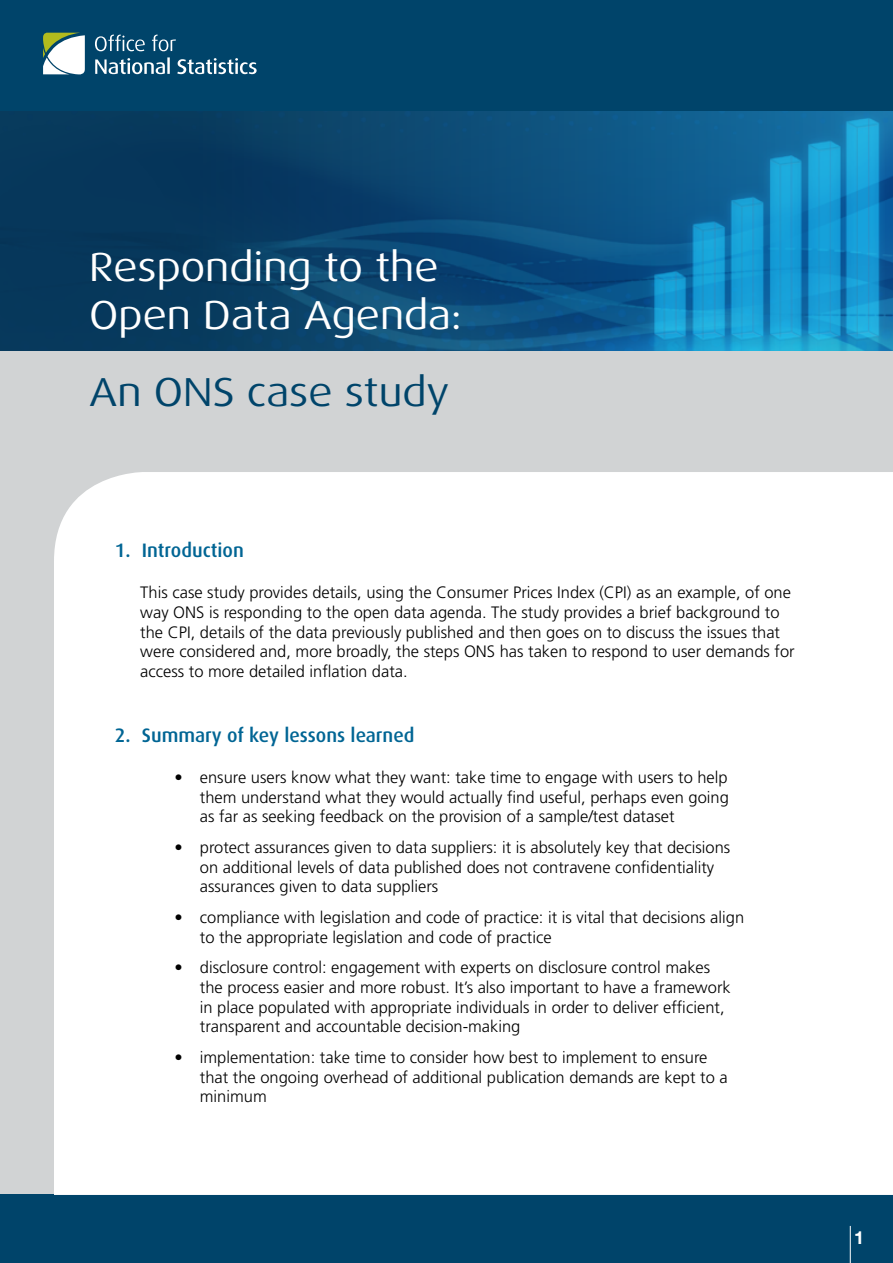
<style>
.page{position:relative;width:893px;height:1263px;background:#fff}
.page>*{position:absolute;margin:0;border:0;box-sizing:border-box;transform-origin:0 0}
.t1{font:40.5px/48.6px "Dax Wide";color:#fff}
.t2{font:40.5px "Dax Wide";color:#00446a}
.t3{font:500 19.5px "Dax";color:#006594}
.t4{font:700 18px "Helvetica Neue";color:#fff}
.t5{font:300 16.5px/19.8px "Frutiger";color:#000}
</style>
<div class="page">
<img style="left:0;top:111px;width:893px;height:241px">
<div style="left:0;top:0;width:893px;height:111px;background:#00446a"></div>
<svg style="left:43px;top:33px;width:42px;height:41px;background:#d1dbc8"></svg>
<svg style="left:95px;top:35px;width:50px;height:16px"></svg>
<svg style="left:152px;top:35px;width:24px;height:16px"></svg>
<svg style="left:95px;top:57px;width:75px;height:17px"></svg>
<svg style="left:177px;top:58px;width:80px;height:16px"></svg>
<div style="left:0;top:352px;width:893px;height:911px;background:#d1d3d4"></div>
<div style="left:0;top:1195px;width:893px;height:68px;background:#00446a"></div>
<div style="left:54px;top:472px;width:839px;height:723px;background:#fff"></div>
<hr style="left:850px;top:1226px;width:1px;height:37px;background:#fff">
<h1 class="t1" style="left:89px;top:243px;width:374px">Responding to the<br>Open Data Agenda:</h1>
<h1 class="t2" style="left:89px;top:369px;width:361px">An ONS case study</h1>
<p class="t3" style="left:115px;top:539px;width:131px">1. Introduction</p>
<p class="t5" style="left:140px;top:583px;width:656px">This case study provides details, using the Consumer Prices Index (CPI) as an example, of one way ONS is responding to the open data agenda. The study provides a brief background to the CPI, details of the data previously published and then goes on to discuss the issues that were considered and, more broadly, the steps ONS has taken to respond to user demands for access to more detailed inflation data.</p>
<p class="t3" style="left:115px;top:724px;width:301px">2. Summary of key lessons learned</p>
<p class="t5" style="left:200px;top:767px;width:531px;text-align:justify;text-indent:-26px">• ensure users know what they want: take time to engage with users to help them understand what they would actually find useful, perhaps even going as far as seeking feedback on the provision of a sample/test dataset</p>
<p class="t5" style="left:200px;top:837px;width:532px;text-indent:-26px">• protect assurances given to data suppliers: it is absolutely key that decisions on additional levels of data published does not contravene confidentiality assurances given to data suppliers</p>
<p class="t5" style="left:200px;top:907px;width:546px;text-indent:-26px">• compliance with legislation and code of practice: it is vital that decisions align to the appropriate legislation and code of practice</p>
<p class="t5" style="left:200px;top:958px;width:532px;text-indent:-26px">• disclosure control: engagement with experts on disclosure control makes the process easier and more robust. It’s also important to have a framework in place populated with appropriate individuals in order to deliver efficient, transparent and accountable decision-making</p>
<p class="t5" style="left:200px;top:1047px;width:529px;text-indent:-26px">• implementation: take time to consider how best to implement to ensure that the ongoing overhead of additional publication demands are kept to a minimum</p>
<p class="t4" style="left:854px;top:1221px;width:12px">1</p>
</div>
